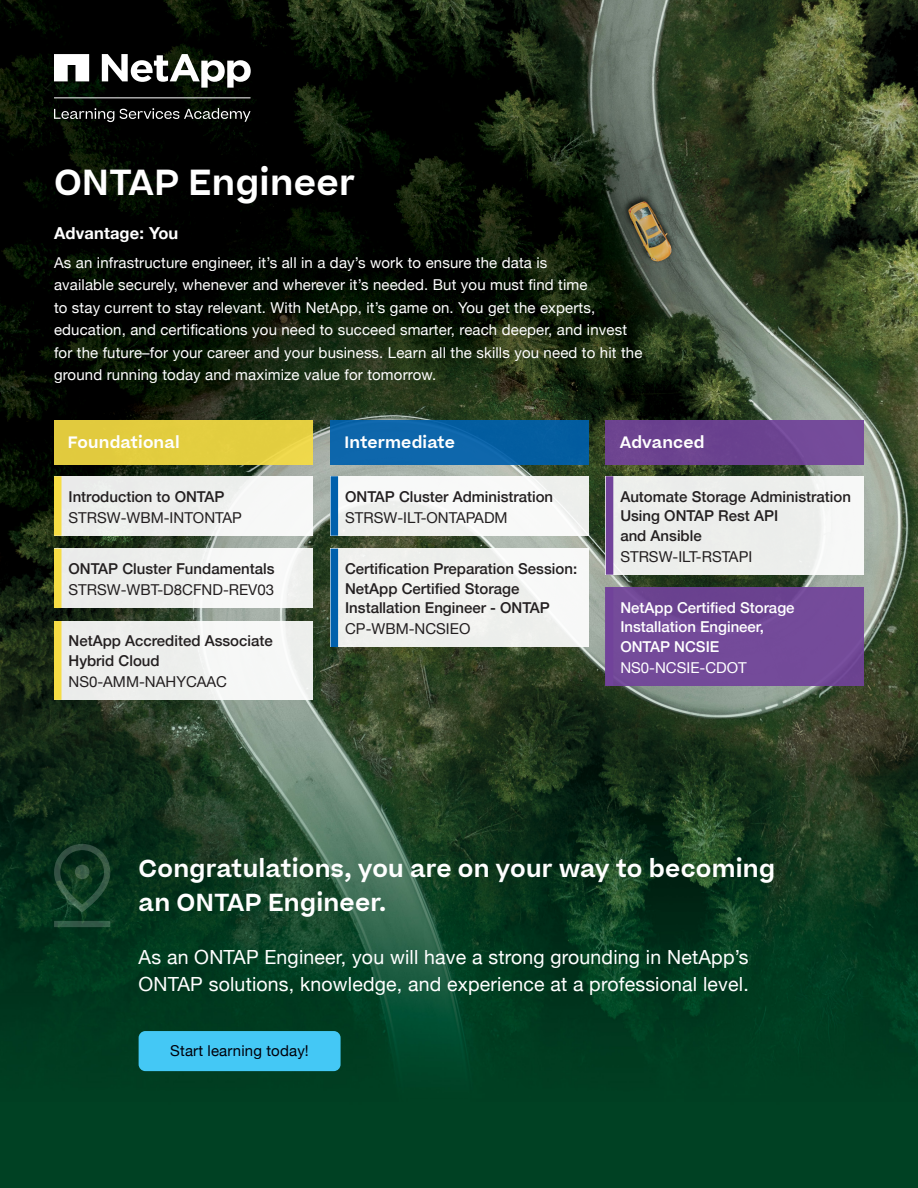
<style>
.page{position:relative;width:918px;height:1188px;background:#fff}
.page>*{position:absolute;margin:0;border:0;box-sizing:border-box;transform-origin:0 0}
.t1{font:600 34.5px "Beatrice";letter-spacing:.01em;color:#fff}
.t2{font:600 23.4px/33.5px "Beatrice";letter-spacing:.01em;color:#fff}
.t3{font:19.5px/27px "Helvetica Neue";letter-spacing:.01em;color:#fff}
.t4{font:700 16.5px "Helvetica Neue";letter-spacing:.01em;color:#fff}
.t5{font:600 15.75px "Beatrice";letter-spacing:.01em;color:#fff}
.t6{font:15px/22.5px "Helvetica Neue";letter-spacing:.01em;color:#fff}
.t7{font:500 15px/19.5px "Helvetica Neue";color:#231f20}
.t8{font:15px "Helvetica Neue";color:#231f20}
.t9{font:500 15px/19.5px "Helvetica Neue";color:#fff}
.t10{font:15px "Helvetica Neue";letter-spacing:.01em;color:#00000b}
</style>
<div class="page">
<img style="left:0;top:0;width:918px;height:1188px">
<div style="left:54px;top:420px;width:258px;height:44px;background:#e2cd3f"></div>
<div style="left:331px;top:420px;width:258px;height:44px;background:#0d66aa"></div>
<div style="left:606px;top:420px;width:258px;height:44px;background:#6d4490"></div>
<div style="left:54px;top:476px;width:258px;height:60px;background:#edefed"></div>
<div style="left:331px;top:476px;width:258px;height:60px;background:#f8f9f8"></div>
<div style="left:606px;top:476px;width:258px;height:99px;background:#eceeec"></div>
<div style="left:606px;top:587px;width:258px;height:99px;background:#744a99"></div>
<div style="left:54px;top:549px;width:258px;height:59px;background:#eeefed"></div>
<div style="left:54px;top:621px;width:258px;height:79px;background:#eeefed"></div>
<div style="left:331px;top:549px;width:258px;height:98px;background:#f0f0ee"></div>
<div style="left:54px;top:476px;width:8px;height:60px;background:#f6dd44"></div>
<div style="left:331px;top:476px;width:7px;height:60px;background:#0060ac"></div>
<div style="left:606px;top:476px;width:7px;height:99px;background:#71439a"></div>
<div style="left:606px;top:587px;width:7px;height:99px;background:#71439a"></div>
<div style="left:54px;top:549px;width:8px;height:59px;background:#f6dd44"></div>
<div style="left:54px;top:621px;width:8px;height:79px;background:#f6dd44"></div>
<div style="left:331px;top:549px;width:7px;height:98px;background:#0060ac"></div>
<div style="left:139px;top:1031px;width:202px;height:40px;background:#44c8f5;border-radius:7px"></div>
<svg style="left:54px;top:844px;width:56px;height:83px;background:#17402a"></svg>
<svg style="left:102px;top:54px;width:149px;height:34px"></svg>
<svg style="left:54px;top:54px;width:35px;height:27px"></svg>
<svg style="left:54px;top:108px;width:197px;height:14px;background:#353634"></svg>
<hr style="left:54px;top:97px;width:197px;height:1px;background:#fff">
<h1 class="t1" style="left:54px;top:159px;width:303px">ONTAP Engineer</h1>
<p class="t4" style="left:54px;top:220px;width:126px">Advantage: You</p>
<p class="t6" style="left:54px;top:252px;width:590px">As an infrastructure engineer, it’s all in a day’s work to ensure the data is<br>available securely, whenever and wherever it’s needed. But you must find time<br>to stay current to stay relevant. With NetApp, it’s game on. You get the experts, education, and certifications you need to succeed smarter, reach deeper, and invest for the future–for your career and your business. Learn all the skills you need to hit the ground running today and maximize value for tomorrow.</p>
<p class="t5" style="left:68px;top:431px;width:113px">Foundational</p>
<p class="t5" style="left:345px;top:431px;width:112px">Intermediate</p>
<p class="t5" style="left:620px;top:431px;width:86px">Advanced</p>
<p class="t7" style="left:69px;top:485px;width:157px">Introduction to ONTAP</p>
<p class="t8" style="left:69px;top:507px;width:175px">STRSW-WBM-INTONTAP</p>
<p class="t7" style="left:69px;top:558px;width:207px">ONTAP Cluster Fundamentals</p>
<p class="t8" style="left:69px;top:579px;width:207px">STRSW-WBT-D8CFND-REV03</p>
<p class="t7" style="left:69px;top:630px;width:206px">NetApp Accredited Associate<br>Hybrid Cloud</p>
<p class="t8" style="left:69px;top:671px;width:160px">NS0-AMM-NAHYCAAC</p>
<p class="t7" style="left:345px;top:485px;width:210px">ONTAP Cluster Administration</p>
<p class="t8" style="left:345px;top:507px;width:164px">STRSW-ILT-ONTAPADM</p>
<p class="t7" style="left:345px;top:558px;width:234px">Certification Preparation Session:<br>NetApp Certified Storage<br>Installation Engineer - ONTAP</p>
<p class="t8" style="left:345px;top:618px;width:127px">CP-WBM-NCSIEO</p>
<p class="t7" style="left:620px;top:485px;width:232px">Automate Storage Administration<br>Using ONTAP Rest API<br>and Ansible</p>
<p class="t8" style="left:620px;top:546px;width:133px">STRSW-ILT-RSTAPI</p>
<p class="t9" style="left:620px;top:596px;width:176px">NetApp Certified Storage<br>Installation Engineer,<br>ONTAP NCSIE</p>
<p class="t6" style="left:620px;top:657px;width:128px">NS0-NCSIE-CDOT</p>
<h2 class="t2" style="left:139px;top:852px;width:638px">Congratulations, you are on your way to becoming an ONTAP Engineer.</h2>
<h3 class="t3" style="left:139px;top:945px;width:612px">As an ONTAP Engineer, you will have a strong grounding in NetApp’s<br>ONTAP solutions, knowledge, and experience at a professional level.</h3>
<p class="t10" style="left:170px;top:1040px;width:140px">Start learning today!</p>
</div>
